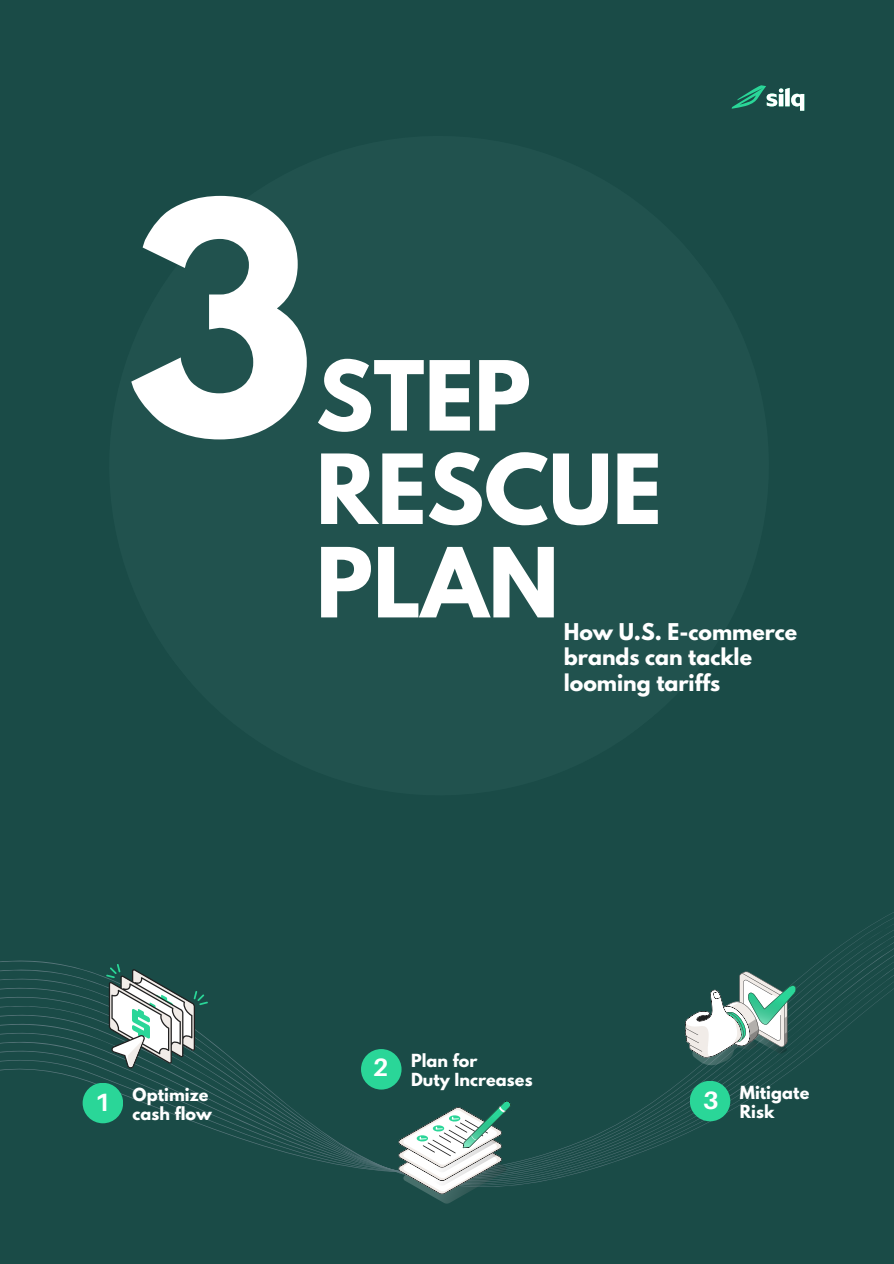
<style>
.page{position:relative;width:894px;height:1264px;background:#fff}
.page>*{position:absolute;margin:0;border:0;box-sizing:border-box;transform-origin:0 0}
.t1{font:700 284.7px "League Spartan";color:#fff}
.t2{font:700 85.5px/93.3px "League Spartan";color:#fff}
.t3{font:700 25.05px "Aileron";color:#fff}
.t4{font:700 20.4px/25.3px "League Spartan";color:#fff}
.t5{font:700 16.05px "League Spartan";letter-spacing:.005em;color:#fff}
</style>
<div class="page">
<div style="left:0;top:0;width:893px;height:1263px;background:#1a4b47"></div>
<svg style="left:0;top:912px;width:893px;height:292px"></svg>
<svg style="left:684px;top:971px;width:114px;height:94px"></svg>
<div style="left:83px;top:1082px;width:40px;height:41px;background:#2ad698;border-radius:50%"></div>
<div style="left:361px;top:1049px;width:40px;height:40px;background:#2ad698;border-radius:50%"></div>
<div style="left:689px;top:1080px;width:41px;height:41px;background:#2ad698;border-radius:50%"></div>
<svg style="left:398px;top:1100px;width:113px;height:103px"></svg>
<svg style="left:106px;top:963px;width:101px;height:106px"></svg>
<svg style="left:746px;top:85px;width:53px;height:9px"></svg>
<p class="t1" style="left:126px;top:179px;width:191px">3</p>
<p class="t2" style="left:316px;top:360px;width:347px">STEP<br>RESCUE<br>PLAN</p>
<p class="t4" style="left:563px;top:621px;width:235px">How U.S. E-commerce brands can tackle looming tariffs</p>
<p class="t3" style="left:95px;top:1086px;width:17px">1</p>
<p class="t5" style="left:133px;top:1086px;width:77px">Optimize</p>
<p class="t5" style="left:133px;top:1105px;width:81px">cash flow</p>
<h2 class="t3" style="left:372px;top:1051px;width:17px">2</h2>
<p class="t5" style="left:411px;top:1052px;width:68px">Plan for</p>
<p class="t5" style="left:411px;top:1071px;width:123px">Duty Increases</p>
<p class="t3" style="left:703px;top:1084px;width:17px">3</p>
<p class="t5" style="left:739px;top:1084px;width:71px">Mitigate</p>
<p class="t5" style="left:739px;top:1103px;width:36px">Risk</p>
</div>
